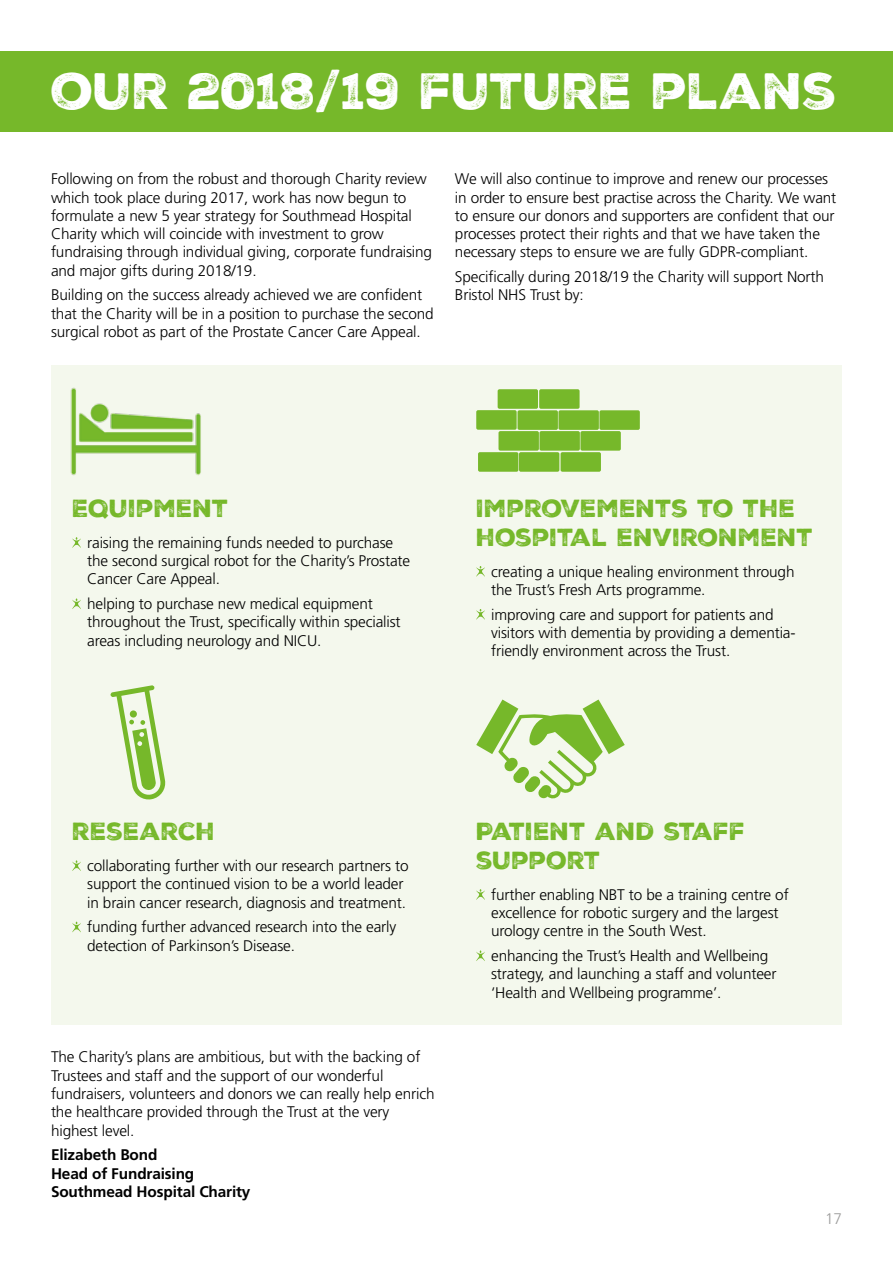
<style>
.page{position:relative;width:893px;height:1263px;background:#fff}
.page>*{position:absolute;margin:0;border:0;box-sizing:border-box;transform-origin:0 0}
.t1{font:49.5px "Nexa Rust Sans Black 2";letter-spacing:-.02em;color:#fff}
.t2{font:24px/28.8px "Nexa Rust Sans Black 2";letter-spacing:-.01em;color:#76b82a}
.t3{font:300 15.3px/18.3px "Frutiger";letter-spacing:-.01em;color:#000}
.t4{font:700 15.3px/18.3px "Frutiger";letter-spacing:-.01em;color:#000}
.t5{font:300 15.3px "Frutiger";color:#9d9d9c}
</style>
<div class="page">
<div style="left:51px;top:366px;width:791px;height:659px;background:#f4f8ed"></div>
<div style="left:0;top:51px;width:893px;height:81px;background:#76b82a"></div>
<svg style="left:72px;top:537px;width:9px;height:11px"></svg>
<svg style="left:72px;top:598px;width:9px;height:11px"></svg>
<svg style="left:476px;top:566px;width:9px;height:11px"></svg>
<svg style="left:476px;top:609px;width:9px;height:11px"></svg>
<svg style="left:72px;top:860px;width:9px;height:11px"></svg>
<svg style="left:72px;top:922px;width:9px;height:10px"></svg>
<svg style="left:476px;top:889px;width:9px;height:11px"></svg>
<svg style="left:476px;top:950px;width:9px;height:11px"></svg>
<svg style="left:110px;top:685px;width:56px;height:115px"></svg>
<div style="left:130px;top:710px;width:7px;height:8px;background:#76b82a;border-radius:3px"></div>
<svg style="left:476px;top:699px;width:149px;height:100px"></svg>
<div style="left:517px;top:410px;width:41px;height:20px;background:#76b82a;border-radius:2px"></div>
<div style="left:558px;top:410px;width:41px;height:20px;background:#76b82a;border-radius:2px"></div>
<div style="left:599px;top:410px;width:41px;height:20px;background:#76b82a;border-radius:2px"></div>
<div style="left:498px;top:431px;width:41px;height:20px;background:#76b82a;border-radius:2px"></div>
<div style="left:539px;top:431px;width:41px;height:20px;background:#76b82a;border-radius:2px"></div>
<div style="left:580px;top:431px;width:41px;height:20px;background:#76b82a;border-radius:2px"></div>
<div style="left:498px;top:389px;width:40px;height:20px;background:#76b82a;border-radius:2px"></div>
<div style="left:539px;top:389px;width:41px;height:20px;background:#76b82a;border-radius:2px"></div>
<div style="left:561px;top:452px;width:40px;height:20px;background:#76b82a;border-radius:2px"></div>
<div style="left:519px;top:452px;width:40px;height:20px;background:#76b82a;border-radius:2px"></div>
<div style="left:478px;top:452px;width:40px;height:20px;background:#76b82a;border-radius:2px"></div>
<div style="left:476px;top:410px;width:41px;height:20px;background:#76b82a;border-radius:2px"></div>
<img style="left:70px;top:387px;width:131px;height:89px">
<h1 class="t1" style="left:51px;top:57px;width:788px">OUR 2018/19 FUTURE PLANS</h1>
<p class="t3" style="left:51px;top:170px;width:383px">Following on from the robust and thorough Charity review which took place during 2017, work has now begun to formulate a new 5 year strategy for Southmead Hospital Charity which will coincide with investment to grow fundraising through individual giving, corporate fundraising and major gifts during 2018/19.</p>
<p class="t3" style="left:51px;top:286px;width:384px">Building on the success already achieved we are confident that the Charity will be in a position to purchase the second surgical robot as part of the Prostate Cancer Care Appeal.</p>
<p class="t3" style="left:455px;top:170px;width:383px">We will also continue to improve and renew our processes in order to ensure best practise across the Charity. We want to ensure our donors and supporters are confident that our processes protect their rights and that we have taken the necessary steps to ensure we are fully GDPR-compliant.</p>
<p class="t3" style="left:455px;top:268px;width:371px">Specifically during 2018/19 the Charity will support North<br>Bristol NHS Trust by:</p>
<h2 class="t2" style="left:72px;top:494px;width:158px">EQUIPMENT</h2>
<p class="t3" style="left:87px;top:533px;width:325px">raising the remaining funds needed to purchase the second surgical robot for the Charity’s Prostate<br>Cancer Care Appeal.</p>
<p class="t3" style="left:87px;top:595px;width:315px">helping to purchase new medical equipment throughout the Trust, specifically within specialist areas including neurology and NICU.</p>
<h2 class="t2" style="left:476px;top:494px;width:338px">IMPROVEMENTS TO THE<br>HOSPITAL ENVIRONMENT</h2>
<p class="t3" style="left:491px;top:562px;width:305px">creating a unique healing environment through the Trust’s Fresh Arts programme.</p>
<p class="t3" style="left:491px;top:605px;width:306px">improving care and support for patients and visitors with dementia by providing a dementia&shy;friendly environment across the Trust.</p>
<h2 class="t2" style="left:72px;top:817px;width:144px">RESEARCH</h2>
<p class="t3" style="left:87px;top:856px;width:323px">collaborating further with our research partners to support the continued vision to be a world leader in brain cancer research, diagnosis and treatment.</p>
<p class="t3" style="left:87px;top:918px;width:311px">funding further advanced research into the early detection of Parkinson’s Disease.</p>
<p class="t3" style="left:51px;top:1048px;width:385px">The Charity’s plans are ambitious, but with the backing of Trustees and staff and the support of our wonderful fundraisers, volunteers and donors we can really help enrich the healthcare provided through the Trust at the very highest level.</p>
<p class="t4" style="left:51px;top:1146px;width:201px">Elizabeth Bond<br>Head of Fundraising<br>Southmead Hospital Charity</p>
<h2 class="t2" style="left:476px;top:817px;width:271px">PATIENT AND STAFF<br>SUPPORT</h2>
<p class="t3" style="left:491px;top:885px;width:299px">further enabling NBT to be a training centre of excellence for robotic surgery and the largest urology centre in the South West.</p>
<p class="t3" style="left:491px;top:946px;width:287px">enhancing the Trust’s Health and Wellbeing strategy, and launching a staff and volunteer ‘Health and Wellbeing programme’.</p>
<p class="t5" style="left:825px;top:1210px;width:18px">17</p>
</div>
